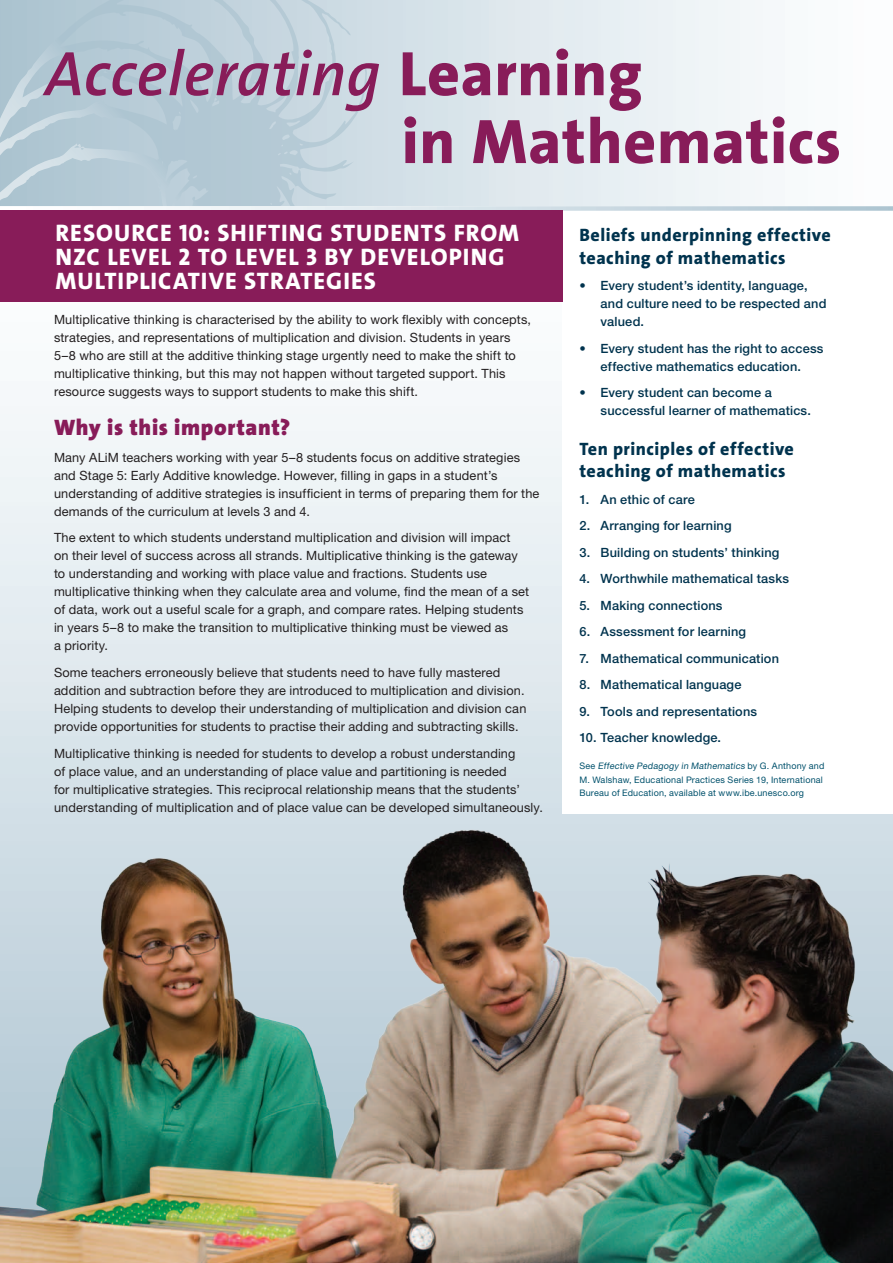
<style>
.page{position:relative;width:893px;height:1263px;background:#fff}
.page>*{position:absolute;margin:0;border:0;box-sizing:border-box;transform-origin:0 0}
.t1{font:800 63.45px/67.8px "The Sans Os F";letter-spacing:.01em;color:#881c59}
.t2{font:800 24px/24px "The Sans Os F";letter-spacing:.045em;color:#fff}
.t3{font:900 22.5px "The Sans Os F";letter-spacing:.03em;color:#881c59}
.t4{font:800 18px/22.5px "The Sans Os F";letter-spacing:.025em;color:#00334e}
.t5{font:12.75px/18px "Helvetica Neue LT Pro";letter-spacing:.01em;color:#231f20}
.t6{font:500 12.75px/18px "Helvetica Neue LT Pro";letter-spacing:.015em;color:#00334e}
.t7{font:9px/13.5px "Helvetica Neue LT Pro";letter-spacing:.02em;color:#00516c}
.s1{font-weight:600;font-style:italic}
</style>
<div class="page">
<svg style="left:0;top:406px;width:562px;height:360px"></svg>
<svg style="left:0;top:0;width:763px;height:206px;background:#cfdde4"></svg>
<svg style="left:0;top:206px;width:893px;height:5px"></svg>
<img style="left:0;top:766px;width:893px;height:497px">
<div style="left:562px;top:211px;width:331px;height:602px;background:#fff"></div>
<div style="left:0;top:211px;width:562px;height:91px;background:#881c59"></div>
<h1 class="t1" style="left:402px;top:40px;width:441px;text-indent:-357px"><span class="s1">Accelerating</span> Learning<br>in Mathematics</h1>
<h2 class="t2" style="left:55px;top:221px;width:464px">Resource 10: Shifting students from<br>NZC Level 2 to Level 3 by developing multiplicative strategies</h2>
<p class="t5" style="left:54px;top:310px;width:479px">Multiplicative thinking is characterised by the ability to work flexibly with concepts, strategies, and representations of multiplication and division. Students in years 5–8 who are still at the additive thinking stage urgently need to make the shift to multiplicative thinking, but this may not happen without targeted support. This resource suggests ways to support students to make this shift.</p>
<h3 class="t3" style="left:54px;top:413px;width:238px">Why is this important?</h3>
<p class="t5" style="left:54px;top:448px;width:487px">Many ALiM teachers working with year 5–8 students focus on additive strategies and Stage 5: Early Additive knowledge. However, filling in gaps in a student’s understanding of additive strategies is insufficient in terms of preparing them for the demands of the curriculum at levels 3 and 4.</p>
<p class="t5" style="left:54px;top:529px;width:477px">The extent to which students understand multiplication and division will impact<br>on their level of success across all strands. Multiplicative thinking is the gateway to understanding and working with place value and fractions. Students use multiplicative thinking when they calculate area and volume, find the mean of a set of data, work out a useful scale for a graph, and compare rates. Helping students in years 5–8 to make the transition to multiplicative thinking must be viewed as<br>a priority.</p>
<p class="t5" style="left:54px;top:663px;width:474px">Some teachers erroneously believe that students need to have fully mastered addition and subtraction before they are introduced to multiplication and division.<br>Helping students to develop their understanding of multiplication and division can provide opportunities for students to practise their adding and subtracting skills.</p>
<p class="t5" style="left:54px;top:744px;width:490px">Multiplicative thinking is needed for students to develop a robust understanding<br>of place value, and an understanding of place value and partitioning is needed<br>for multiplicative strategies. This reciprocal relationship means that the students’ understanding of multiplication and of place value can be developed simultaneously.</p>
<h3 class="t4" style="left:579px;top:224px;width:253px">Beliefs underpinning effective teaching of mathematics</h3>
<p class="t6" style="left:601px;top:276px;width:227px;text-indent:-21px">• Every student’s identity, language, and culture need to be respected and valued.</p>
<p class="t6" style="left:579px;top:339px;width:246px;text-align:center">• Every student has the right to access effective mathematics education.</p>
<p class="t6" style="left:601px;top:383px;width:212px;text-indent:-21px">• Every student can become a successful learner of mathematics.</p>
<h3 class="t4" style="left:579px;top:437px;width:216px">Ten principles of effective teaching of mathematics</h3>
<p class="t6" style="left:579px;top:490px;width:117px">1. An ethic of care</p>
<p class="t6" style="left:579px;top:516px;width:154px">2. Arranging for learning</p>
<p class="t6" style="left:579px;top:543px;width:202px">3. Building on students’ thinking</p>
<p class="t6" style="left:579px;top:569px;width:211px">4. Worthwhile mathematical tasks</p>
<p class="t6" style="left:579px;top:596px;width:145px">5. Making connections</p>
<p class="t6" style="left:579px;top:622px;width:168px">6. Assessment for learning</p>
<p class="t6" style="left:579px;top:649px;width:201px">7. Mathematical communication</p>
<p class="t6" style="left:579px;top:675px;width:164px">8. Mathematical language</p>
<p class="t6" style="left:579px;top:702px;width:179px">9. Tools and representations</p>
<p class="t6" style="left:579px;top:728px;width:143px">10. Teacher knowledge.</p>
<p class="t7" style="left:579px;top:759px;width:247px">S e e Effective Pedagogy in Mathematics by G . A n t h o ny a n d<br>M. Walshaw, Educational Practices Series 19, International<br>Bureau of Education, available at www.ibe.unesco.org</p>
</div>
